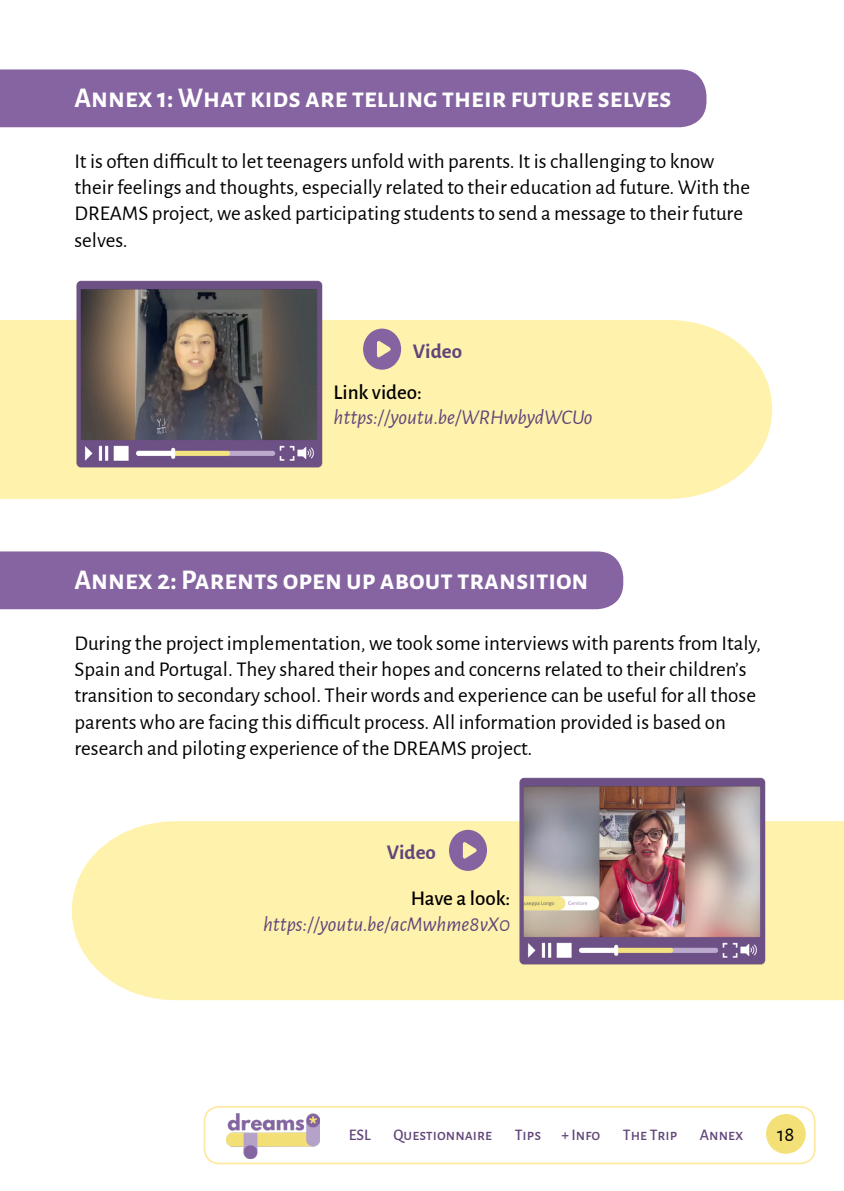
<style>
.page{position:relative;width:844px;height:1191px;background:#fff}
.page>*{position:absolute;margin:0;border:0;box-sizing:border-box;transform-origin:0 0}
.t1{font:700 28px "Alegreya Sans SC";color:#fff}
.t2{font:21px/26.2px "Alegreya Sans";color:#000}
.t3{font:italic 21px "Alegreya Sans";color:#61457a}
.t4{font:500 21px "Alegreya Sans";color:#000}
.t5{font:700 21px "Alegreya Sans";color:#61457a}
.t6{font:21px "Alegreya Sans SC";color:#000}
.t7{font:500 15.75px "Alegreya Sans SC";color:#61457a}
</style>
<div class="page">
<div style="left:203px;top:1106px;width:612px;height:58px;border:2px solid #ffe8a0;border-radius:15px"></div>
<img style="left:226px;top:1113px;width:93px;height:46px">
<div style="left:765px;top:1114px;width:40px;height:39px;background:#f3e076;border-radius:50%"></div>
<div style="left:72px;top:821px;width:771px;height:179px;background:#fff2ad"></div>
<div style="left:0;top:320px;width:772px;height:179px;background:#fff2ad"></div>
<div style="left:0;top:69px;width:706px;height:58px;background:#8564a1"></div>
<svg style="left:363px;top:328px;width:38px;height:42px;background:#ac90a4"></svg>
<img style="left:75px;top:280px;width:251px;height:190px">
<svg style="left:449px;top:830px;width:38px;height:41px;background:#aa8ea4"></svg>
<img style="left:517px;top:777px;width:251px;height:189px">
<div style="left:0;top:551px;width:623px;height:58px;background:#8564a1"></div>
<h1 class="t1" style="left:74px;top:77px;width:598px">Annex 1: What kids are telling their future selves</h1>
<p class="t2" style="left:74px;top:147px;width:677px">It is often difficult to let teenagers unfold with parents. It is challenging to know their feelings and thoughts, especially related to their education ad future. With the DREAMS project, we asked participating students to send a message to their future selves.</p>
<p class="t5" style="left:413px;top:335px;width:51px">Video</p>
<p class="t4" style="left:333px;top:377px;width:90px">Link video:</p>
<p class="t3" style="left:333px;top:403px;width:260px">https://youtu.be/WRHwbydWCUo</p>
<h1 class="t1" style="left:74px;top:559px;width:515px">Annex 2: Parents open up about transition</h1>
<p class="t2" style="left:74px;top:629px;width:687px">During the project implementation, we took some interviews with parents from Italy, Spain and Portugal. They shared their hopes and concerns related to their children’s transition to secondary school. Their words and experience can be useful for all those parents who are facing this difficult process. All information provided is based on research and piloting experience of the DREAMS project.</p>
<p class="t5" style="left:386px;top:836px;width:51px">Video</p>
<p class="t4" style="left:410px;top:883px;width:101px">Have a look:</p>
<p class="t3" style="left:263px;top:910px;width:249px">https://youtu.be/acMwhme8vX0</p>
<p class="t7" style="left:348px;top:1124px;width:24px">ESL</p>
<p class="t7" style="left:393px;top:1124px;width:100px">Questionnaire</p>
<p class="t7" style="left:514px;top:1124px;width:28px">Tips</p>
<p class="t7" style="left:561px;top:1124px;width:40px">+ Info</p>
<p class="t7" style="left:622px;top:1124px;width:56px">The Trip</p>
<p class="t7" style="left:699px;top:1124px;width:45px">Annex</p>
<p class="t6" style="left:777px;top:1119px;width:19px">18</p>
</div>
